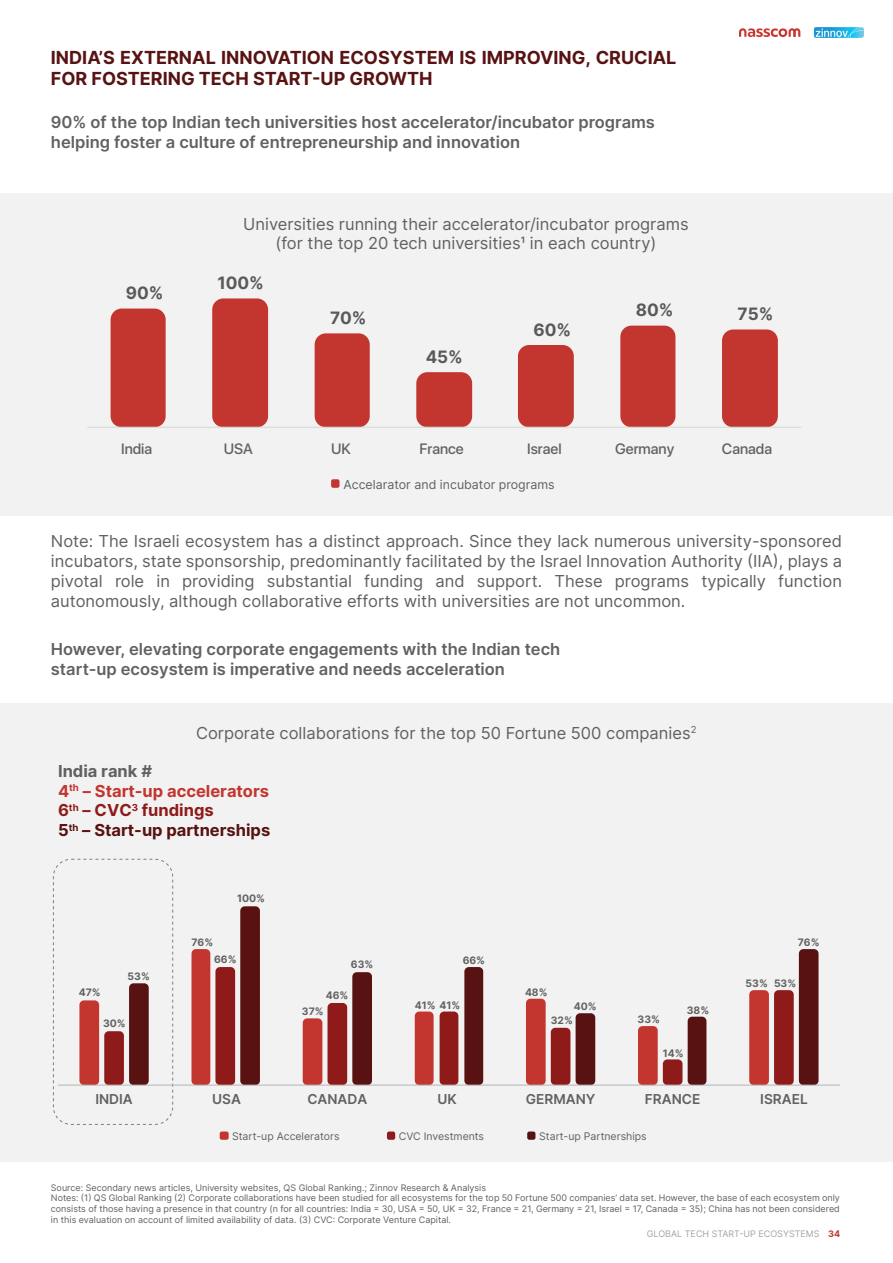
<style>
.page{position:relative;width:893px;height:1263px;background:#fff}
.page>*{position:absolute;margin:0;border:0;box-sizing:border-box;transform-origin:0 0}
.t1{font:700 18px/21.6px "Inter";color:#581212}
.t2{font:700 17.1px "Inter";color:#58595b}
.t3{font:16.5px/19.8px "Inter";color:#606161;text-align:center}
.t4{font:600 16.5px/19.8px "Inter";color:#606161}
.t5{font:700 16.5px/19.8px "Inter";color:#c2362f}
.t6{font:500 14.85px "SF Pro Display";color:#606161}
.t7{font:600 13.65px "Inter";color:#606161}
.t8{font:12.45px "Inter";color:#606161}
.t9{font:10.5px "Inter";color:#606161}
.t10{font:700 10.2px "Inter";color:#606161}
.t11{font:9px/10.8px "Inter";color:#606161}
.t12{font:9px "Inter";color:#a4a4a4}
.s1{color:#606161}
.s2{color:#8e1b19}
.s3{color:#581212}
.s4{font-weight:700;color:#c2362f}
</style>
<div class="page">
<div style="left:0;top:194px;width:893px;height:322px;background:#f2f2f2"></div>
<div style="left:0;top:703px;width:893px;height:458px;background:#f2f2f2"></div>
<svg style="left:111px;top:298px;width:667px;height:129px"></svg>
<hr style="left:87px;top:427px;width:714px;height:1px;background:#d9d9d8">
<div style="left:331px;top:479px;width:8px;height:9px;background:#c2362f;border-radius:2px"></div>
<div style="left:53px;top:859px;width:120px;height:266px;border:1px dashed #7f7f7f;border-radius:18px"></div>
<svg style="left:79px;top:1000px;width:25px;height:85px;fill:#c2362f"></svg>
<svg style="left:104px;top:1031px;width:25px;height:54px"></svg>
<svg style="left:129px;top:906px;width:689px;height:179px"></svg>
<hr style="left:58px;top:1085px;width:782px;height:1px;background:#b4b4b5">
<div style="left:220px;top:1131px;width:9px;height:9px;background:#c2362f;border-radius:2px"></div>
<div style="left:387px;top:1131px;width:8px;height:9px;background:#8e1b19;border-radius:2px"></div>
<div style="left:527px;top:1131px;width:8px;height:9px;background:#581212;border-radius:2px"></div>
<img style="left:815px;top:28px;width:49px;height:10px">
<svg style="left:739px;top:28px;width:61px;height:9px"></svg>
<p class="t1" style="left:51px;top:46px;width:627px">INDIA’S EXTERNAL INNOVATION ECOSYSTEM IS IMPROVING, CRUCIAL<br>FOR FOSTERING TECH START-UP GROWTH</p>
<p class="t4" style="left:51px;top:112px;width:606px">90% of the top Indian tech universities host accelerator/incubator programs helping foster a culture of entrepreneurship and innovation</p>
<p class="t2" style="left:126px;top:280px;width:39px">90%</p>
<p class="t3" style="left:243px;top:213px;width:447px">Universities running their accelerator/incubator programs (for the top 20 tech universities1 in each country)</p>
<p class="t2" style="left:217px;top:270px;width:48px">100%</p>
<p class="t2" style="left:330px;top:305px;width:38px">70%</p>
<p class="t2" style="left:426px;top:344px;width:39px">45%</p>
<p class="t2" style="left:533px;top:317px;width:39px">60%</p>
<p class="t2" style="left:636px;top:297px;width:39px">80%</p>
<p class="t2" style="left:738px;top:301px;width:37px">75%</p>
<p class="t6" style="left:121px;top:438px;width:33px">India</p>
<p class="t6" style="left:224px;top:438px;width:31px">USA</p>
<p class="t6" style="left:331px;top:438px;width:21px">UK</p>
<p class="t6" style="left:420px;top:438px;width:46px">France</p>
<p class="t6" style="left:527px;top:438px;width:36px">Israel</p>
<p class="t6" style="left:615px;top:438px;width:61px">Germany</p>
<p class="t6" style="left:722px;top:438px;width:52px">Canada</p>
<p class="t8" style="left:343px;top:475px;width:213px">Accelarator and incubator programs</p>
<p class="t3" style="left:51px;top:531px;width:793px;text-align:justify">Note: The Israeli ecosystem has a distinct approach. Since they lack numerous university-sponsored incubators, state sponsorship, predominantly facilitated by the Israel Innovation Authority (IIA), plays a pivotal role in providing substantial funding and support. These programs typically function autonomously, although collaborative efforts with universities are not uncommon.</p>
<p class="t4" style="left:51px;top:639px;width:511px">However, elevating corporate engagements with the Indian tech start-up ecosystem is imperative and needs acceleration</p>
<p class="t3" style="left:196px;top:722px;width:502px">Corporate collaborations for the top 50 Fortune 500 companies<sup>2</sup></p>
<p class="t5" style="left:58px;top:760px;width:214px"><span class="s1">India rank #<br></span>4<sup>th</sup> – Start-up accelerators<br><span class="s2">6</span><sup>th</sup> <span class="s2">– CVC</span><sup>3</sup> <span class="s2">fundings<br></span><span class="s3">5</span><sup>th</sup> <span class="s3">– Start-up partnerships</span></p>
<p class="t10" style="left:79px;top:985px;width:23px">47%</p>
<p class="t10" style="left:128px;top:968px;width:24px">53%</p>
<p class="t10" style="left:103px;top:1015px;width:24px">30%</p>
<p class="t10" style="left:191px;top:934px;width:23px">76%</p>
<p class="t10" style="left:237px;top:891px;width:29px">100%</p>
<p class="t10" style="left:214px;top:952px;width:24px">66%</p>
<p class="t10" style="left:351px;top:957px;width:24px">63%</p>
<p class="t10" style="left:326px;top:987px;width:24px">46%</p>
<p class="t10" style="left:302px;top:1003px;width:23px">37%</p>
<p class="t10" style="left:463px;top:953px;width:24px">66%</p>
<p class="t10" style="left:415px;top:997px;width:47px">41% 41%</p>
<p class="t10" style="left:525px;top:984px;width:24px">48%</p>
<p class="t10" style="left:574px;top:998px;width:24px">40%</p>
<p class="t10" style="left:687px;top:1002px;width:24px">38%</p>
<p class="t10" style="left:638px;top:1012px;width:24px">33%</p>
<p class="t10" style="left:551px;top:1012px;width:24px">32%</p>
<p class="t10" style="left:663px;top:1045px;width:22px">14%</p>
<p class="t10" style="left:798px;top:935px;width:23px">76%</p>
<p class="t10" style="left:774px;top:975px;width:24px">53%</p>
<p class="t10" style="left:746px;top:975px;width:24px">53%</p>
<p class="t7" style="left:95px;top:1088px;width:39px">INDIA</p>
<p class="t7" style="left:212px;top:1088px;width:30px">USA</p>
<p class="t7" style="left:307px;top:1088px;width:61px">CANADA</p>
<p class="t7" style="left:438px;top:1088px;width:21px">UK</p>
<p class="t7" style="left:526px;top:1088px;width:71px">GERMANY</p>
<p class="t7" style="left:645px;top:1088px;width:57px">FRANCE</p>
<p class="t7" style="left:760px;top:1088px;width:49px">ISRAEL</p>
<p class="t9" style="left:232px;top:1128px;width:109px">Start-up Accelerators</p>
<p class="t9" style="left:399px;top:1128px;width:87px">CVC Investments</p>
<p class="t9" style="left:539px;top:1128px;width:109px">Start-up Partnerships</p>
<p class="t11" style="left:51px;top:1182px;width:790px">Source: Secondary news articles, University websites, QS Global Ranking.; Zinnov Research &amp; Analysis<br>Notes: (1) QS Global Ranking (2) Corporate collaborations have been studied for all ecosystems for the top 50 Fortune 500 companies’ data set. However, the base of each ecosystem only consists of those having a presence in that country (n for all countries: India = 30, USA = 50, UK = 32, France = 21, Germany = 21, Israel = 17, Canada = 35); China has not been considered in this evaluation on account of limited availability of data. (3) CVC: Corporate Venture Capital.</p>
<p class="t12" style="left:647px;top:1227px;width:195px">GLOBAL TECH START-UP ECOSYSTEMS <span class="s4">34</span></p>
</div>
